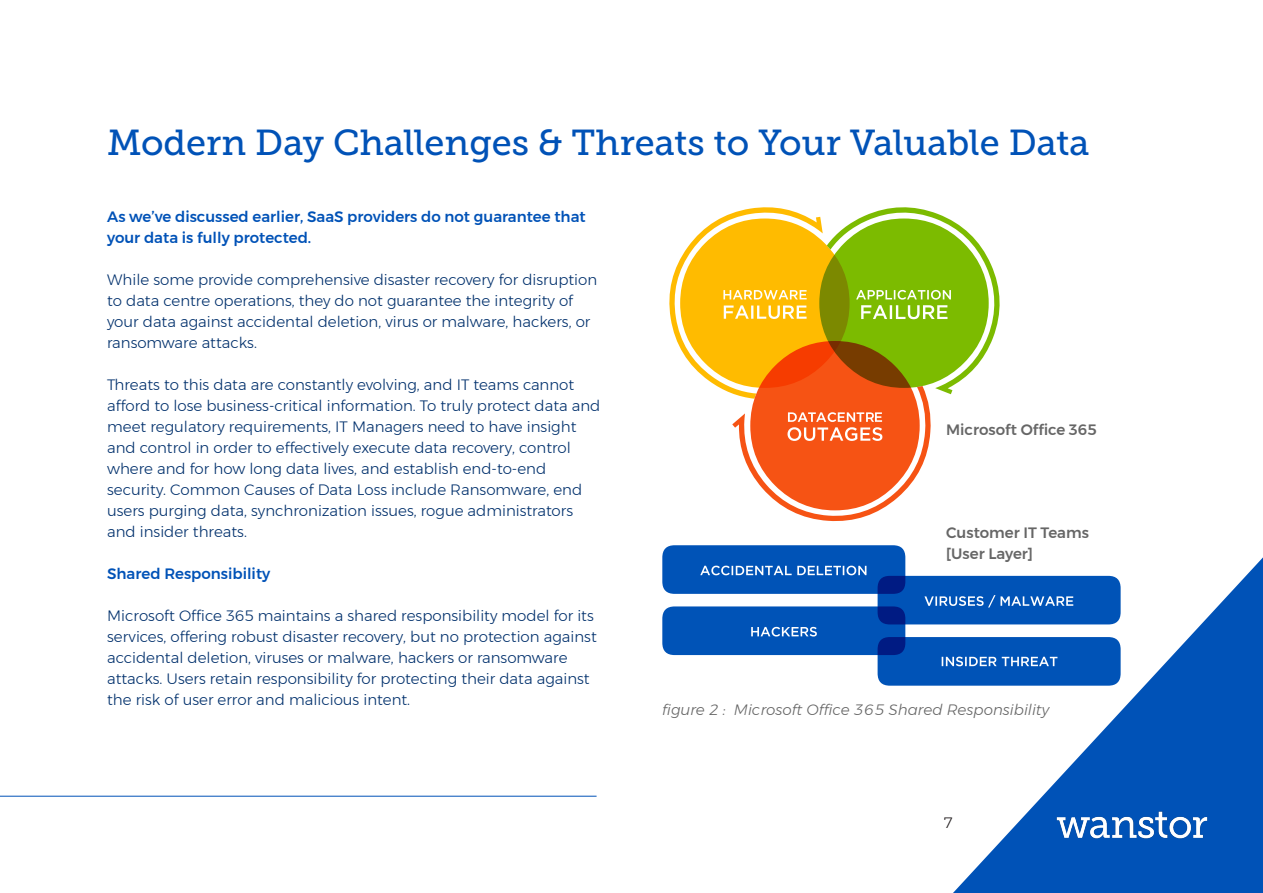
<style>
.page{position:relative;width:1263px;height:893px;background:#fff}
.page>*{position:absolute;margin:0;border:0;box-sizing:border-box;transform-origin:0 0}
.t1{font:36px "Museo Slab 500";color:#0052b7}
.t2{font:300 15px/21px "Montserrat";color:#00306c}
.t3{font:500 15px/21px "Montserrat";color:#0052b7}
.t4{font:italic 300 15px "Montserrat";color:#666}
.t5{font:500 15px "Montserrat";color:#666}
.t6{font:300 15px "Montserrat";color:#231f20}
</style>
<div class="page">
<svg style="left:953px;top:557px;width:310px;height:336px;fill:#0052b7"></svg>
<hr style="left:0;top:796px;width:597px;height:1px;background:#0052b7">
<img style="left:1056px;top:812px;width:153px;height:27px">
<div style="left:662px;top:545px;width:243px;height:49px;background:#0053b7;border-radius:12px"></div>
<div style="left:662px;top:606px;width:243px;height:49px;background:#0053b7;border-radius:12px"></div>
<div style="left:877px;top:576px;width:243px;height:48px;background:#0053b7;border-radius:12px"></div>
<div style="left:877px;top:637px;width:243px;height:49px;background:#0053b7;border-radius:12px"></div>
<svg style="left:751px;top:627px;width:66px;height:9px"></svg>
<svg style="left:700px;top:566px;width:166px;height:9px"></svg>
<svg style="left:942px;top:657px;width:115px;height:9px"></svg>
<svg style="left:924px;top:595px;width:149px;height:12px"></svg>
<svg style="left:669px;top:207px;width:330px;height:314px"></svg>
<p class="t1" style="left:107px;top:123px;width:984px">Modern Day Challenges &amp; Threats to Your Valuable Data</p>
<p class="t3" style="left:107px;top:206px;width:480px">As we’ve discussed earlier, SaaS providers do not guarantee that your data is fully protected.</p>
<p class="t2" style="left:107px;top:269px;width:492px">While some provide comprehensive disaster recovery for disruption to data centre operations, they do not guarantee the integrity of your data against accidental deletion, virus or malware, hackers, or ransomware attacks.</p>
<p class="t2" style="left:107px;top:374px;width:495px">Threats to this data are constantly evolving, and IT teams cannot afford to lose business-critical information. To truly protect data and meet regulatory requirements, IT Managers need to have insight and control in order to effectively execute data recovery, control where and for how long data lives, and establish end-to-end security. Common Causes of Data Loss include Ransomware, end users purging data, synchronization issues, rogue administrators and insider threats.</p>
<p class="t3" style="left:107px;top:563px;width:165px">Shared Responsibility</p>
<p class="t2" style="left:107px;top:605px;width:491px">Microsoft Office 365 maintains a shared responsibility model for its services, offering robust disaster recovery, but no protection against accidental deletion, viruses or malware, hackers or ransomware attacks. Users retain responsibility for protecting their data against the risk of user error and malicious intent.</p>
<p class="t5" style="left:946px;top:418px;width:152px">Microsoft Office 365</p>
<p class="t5" style="left:946px;top:520px;width:144px">Customer IT Teams</p>
<p class="t5" style="left:946px;top:541px;width:88px">[User Layer]</p>
<p class="t4" style="left:662px;top:699px;width:388px">figure 2 : Microsoft Office 365 Shared Responsibility</p>
<p class="t6" style="left:944px;top:811px;width:10px">7</p>
</div>
